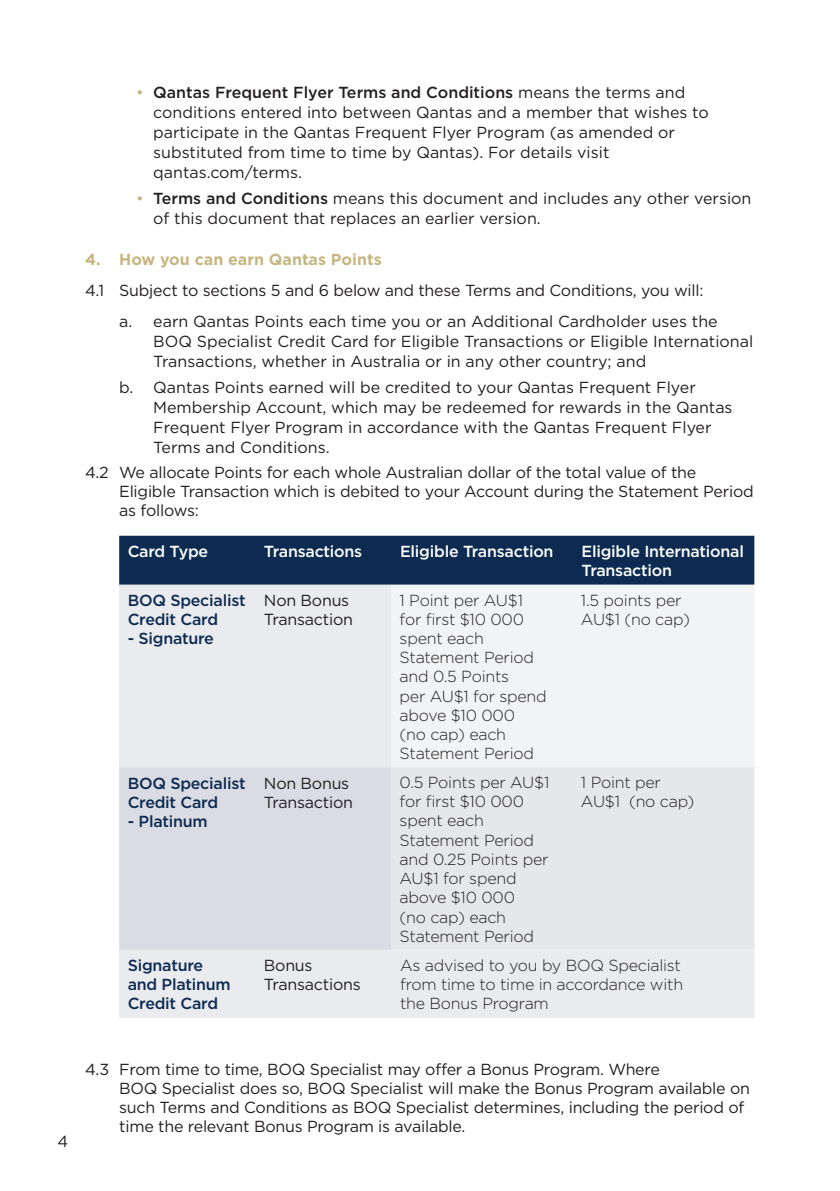
<style>
.page{position:relative;width:840px;height:1191px;background:#fff}
.page>*{position:absolute;margin:0;border:0;box-sizing:border-box;transform-origin:0 0}
.t1{font:16px/20px "Gotham";letter-spacing:-.015em;color:#231f20}
.t2{font:300 16px/19.2px "Gotham";letter-spacing:-.015em;color:#231f20}
.t3{font:500 16px/19.2px "Gotham";letter-spacing:-.015em;color:#0d2b51}
.t4{font:500 16px/19.2px "Gotham";letter-spacing:-.015em;color:#fff}
.t5{font:700 16px "Gotham";color:#c6b682}
.s1{color:#c6b682}
.s2{font-weight:500}
</style>
<div class="page">
<div style="left:119px;top:536px;width:635px;height:49px;background:#0d2b51"></div>
<div style="left:119px;top:585px;width:635px;height:433px;background:#eaebef"></div>
<div style="left:391px;top:585px;width:363px;height:182px;background:#f2f3f4"></div>
<div style="left:119px;top:767px;width:272px;height:182px;background:#dadbe3"></div>
<div style="left:391px;top:767px;width:363px;height:182px;background:#e6e7e9"></div>
<p class="t1" style="left:153px;top:82px;width:557px;text-indent:-17px"><span class="s1">•</span> <span class="s2">Qantas Frequent Flyer Terms and Conditions</span> means the terms and conditions entered into between Qantas and a member that wishes to participate in the Qantas Frequent Flyer Program (as amended or substituted from time to time by Qantas). For details visit qantas.com/terms.</p>
<p class="t1" style="left:153px;top:188px;width:599px;text-indent:-17px"><span class="s1">•</span> <span class="s2">Terms and Conditions</span> means this document and includes any other version of this document that replaces an earlier version.</p>
<p class="t5" style="left:85px;top:249px;width:298px">4. How you can earn Qantas Points</p>
<p class="t1" style="left:119px;top:274px;width:599px;line-height:31.4px;text-indent:-34px">4.1 Subject to sections 5 and 6 below and these Terms and Conditions, you will: a. earn Qantas Points each time you or an Additional Cardholder uses the</p>
<p class="t1" style="left:153px;top:331px;width:601px">BOQ Specialist Credit Card for Eligible Transactions or Eligible International<br>Transactions, whether in Australia or in any other country; and</p>
<p class="t1" style="left:153px;top:377px;width:580px;text-indent:-34px">b. Qantas Points earned will be credited to your Qantas Frequent Flyer Membership Account, which may be redeemed for rewards in the Qantas Frequent Flyer Program in accordance with the Qantas Frequent Flyer Terms and Conditions.</p>
<p class="t1" style="left:119px;top:462px;width:635px;line-height:19.2px;text-indent:-34px">4.2 We allocate Points for each whole Australian dollar of the total value of the<br>Eligible Transaction which is debited to your Account during the Statement Period as follows:</p>
<p class="t4" style="left:128px;top:541px;width:82px">Card Type</p>
<p class="t4" style="left:264px;top:541px;width:100px">Transactions</p>
<p class="t4" style="left:400px;top:541px;width:155px">Eligible Transaction</p>
<p class="t4" style="left:581px;top:541px;width:164px">Eligible International<br>Transaction</p>
<p class="t3" style="left:128px;top:590px;width:119px">BOQ Specialist<br>Credit Card</p>
<p class="t3" style="left:128px;top:629px;width:88px">- Signature</p>
<p class="t1" style="left:264px;top:590px;width:90px;line-height:19.2px">Non Bonus<br>Transaction</p>
<p class="t2" style="left:399px;top:590px;width:148px">1 Point per AU$1 for first $10 000 spent each<br>Statement Period and 0.5 Points<br>per AU$1 for spend above $10 000<br>(no cap) each<br>Statement Period</p>
<p class="t2" style="left:580px;top:590px;width:110px">1.5 points per<br>AU$1 (no cap)</p>
<p class="t3" style="left:128px;top:773px;width:119px">BOQ Specialist<br>Credit Card</p>
<p class="t3" style="left:128px;top:811px;width:81px">- Platinum</p>
<p class="t1" style="left:264px;top:773px;width:90px;line-height:19.2px">Non Bonus<br>Transaction</p>
<p class="t2" style="left:399px;top:772px;width:151px">0.5 Points per AU$1 for first $10 000 spent each<br>Statement Period and 0.25 Points per<br>AU$1 for spend above $10 000<br>(no cap) each<br>Statement Period</p>
<p class="t2" style="left:580px;top:772px;width:115px">1 Point per<br>AU$1 (no cap)</p>
<p class="t3" style="left:128px;top:955px;width:104px">Signature and Platinum<br>Credit Card</p>
<p class="t1" style="left:264px;top:955px;width:98px;line-height:19.2px">Bonus<br>Transactions</p>
<p class="t2" style="left:400px;top:955px;width:284px">As advised to you by BOQ Specialist from time to time in accordance with the Bonus Program</p>
<p class="t1" style="left:57px;top:1131px;width:12px">4</p>
<p class="t1" style="left:119px;top:1059px;width:632px;line-height:19.2px;text-indent:-34px">4.3 From time to time, BOQ Specialist may offer a Bonus Program. Where<br>BOQ Specialist does so, BOQ Specialist will make the Bonus Program available on such Terms and Conditions as BOQ Specialist determines, including the period of time the relevant Bonus Program is available.</p>
</div>
